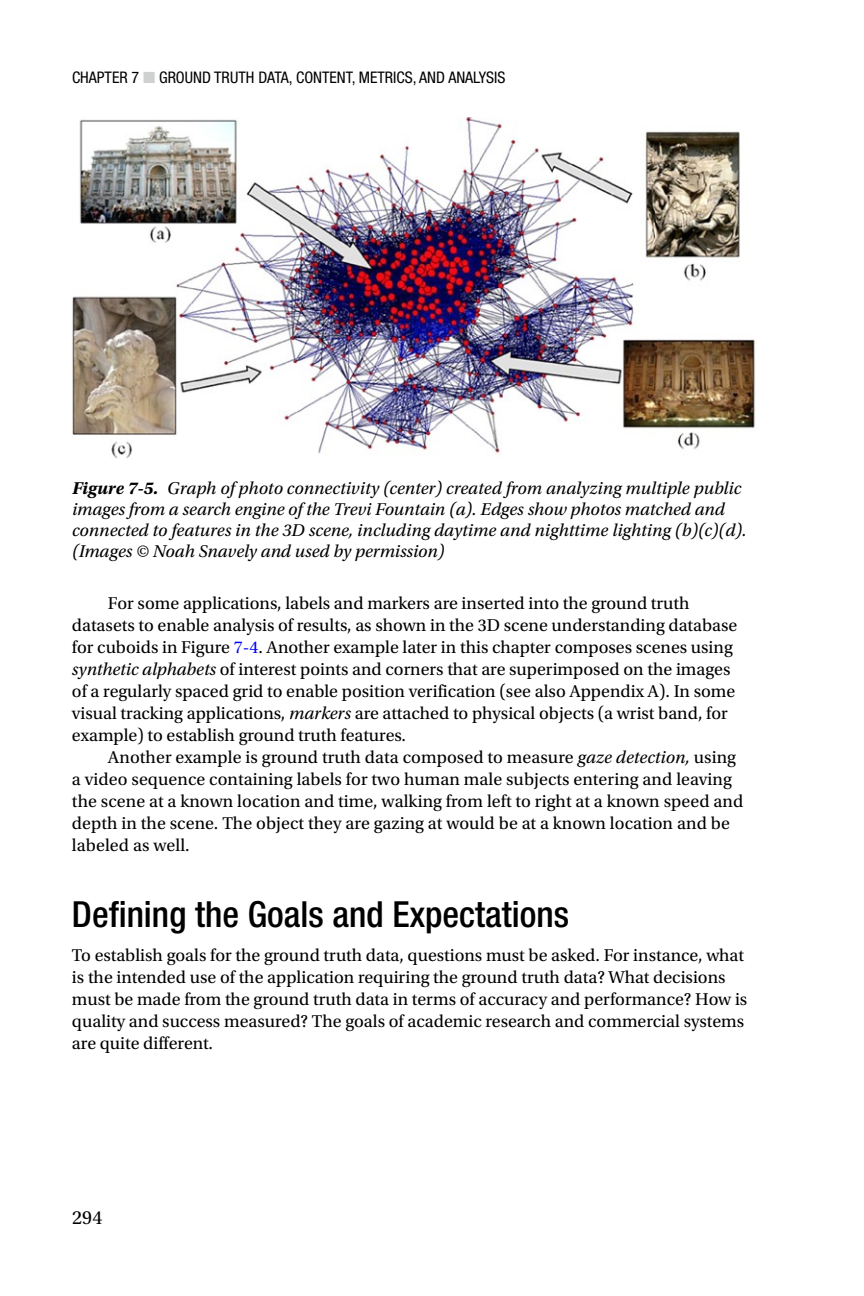
<style>
.page{position:relative;width:864px;height:1296px;background:#fff}
.page>*{position:absolute;margin:0;border:0;box-sizing:border-box;transform-origin:0 0}
.t1{font:500 condensed 36px "Helvetica Neue";color:#000}
.t2{font:20px "Utopia Std";color:#000}
.t3{font:18px/22px "Utopia Std";color:#000}
.t4{font:italic 18px/21px "Utopia Std";color:#000}
.t5{font:condensed 16px "Helvetica Neue";color:#000}
.s1{color:#cfd0d0}
.s2{font-weight:700}
.s3{color:#0000fa}
.s4{font-style:italic}
</style>
<div class="page">
<img style="left:72px;top:118px;width:683px;height:340px">
<p class="t5" style="left:72px;top:69px;width:435px">CHAPTER 7 <span class="s1">■</span> GROUND TRUTH DATA, CONTENT, METRICS, AND ANALYSIS</p>
<p class="t4" style="left:72px;top:478px;width:676px"><span class="s2">Figure 7-5.</span> Graph of photo connectivity (center) created from analyzing multiple public images from a search engine of the Trevi Fountain (a). Edges show photos matched and connected to features in the 3D scene, including daytime and nighttime lighting (b)(c)(d). (Images © Noah Snavely and used by permission)</p>
<p class="t3" style="left:72px;top:592px;width:667px;text-indent:36px">For some applications, labels and markers are inserted into the ground truth datasets to enable analysis of results, as shown in the 3D scene understanding database for cuboids in Figure <span class="s3">7-4</span>. Another example later in this chapter composes scenes using <span class="s4">synthetic alphabets</span> of interest points and corners that are superimposed on the images of a regularly spaced grid to enable position verification (see also Appendix A). In some visual tracking applications, <span class="s4">markers</span> are attached to physical objects (a wrist band, for example) to establish ground truth features.</p>
<p class="t3" style="left:72px;top:746px;width:673px;text-indent:36px">Another example is ground truth data composed to measure <span class="s4">gaze detection,</span> using a video sequence containing labels for two human male subjects entering and leaving the scene at a known location and time, walking from left to right at a known speed and depth in the scene. The object they are gazing at would be at a known location and be labeled as well.</p>
<h1 class="t1" style="left:72px;top:892px;width:499px">Defining the Goals and Expectations</h1>
<p class="t3" style="left:72px;top:944px;width:677px">To establish goals for the ground truth data, questions must be asked. For instance, what is the intended use of the application requiring the ground truth data? What decisions must be made from the ground truth data in terms of accuracy and performance? How is quality and success measured? The goals of academic research and commercial systems are quite different.</p>
<p class="t2" style="left:72px;top:1207px;width:32px">294</p>
</div>
